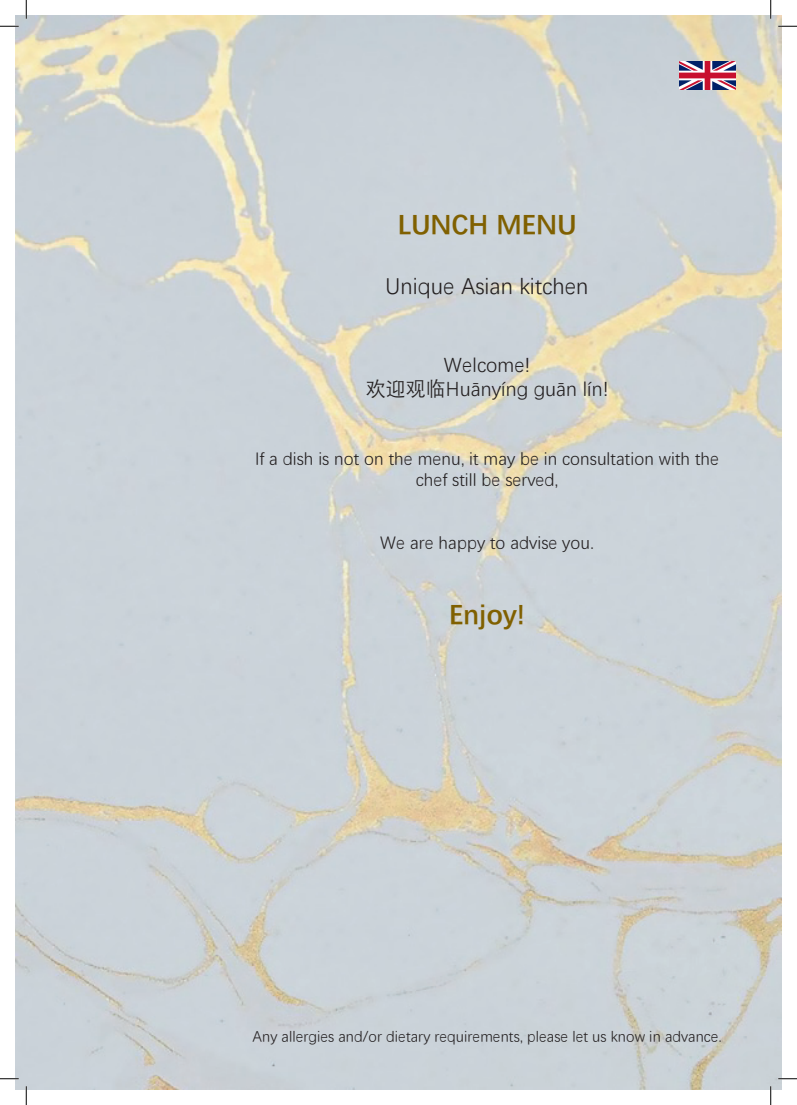
<style>
.page{position:relative;width:797px;height:1105px;background:#fff}
.page>*{position:absolute;margin:0;border:0;box-sizing:border-box;transform-origin:0 0}
.t1{font:700 27.5px "Deng Xian";color:#806000}
.t2{font:22.5px "Deng Xian";color:#231f20}
.t3{font:20px/24px "Deng Xian";color:#231f20;text-align:center}
.t4{font:17.5px/21px "Deng Xian";color:#231f20;text-align:center}
.t5{font:15px "Deng Xian";color:#231f20}
</style>
<div class="page">
<img style="left:16px;top:16px;width:765px;height:1073px">
<img style="left:679px;top:62px;width:56px;height:27px">
<svg style="left:0;top:25px;width:19px;height:2px"></svg>
<svg style="left:778px;top:25px;width:19px;height:2px"></svg>
<svg style="left:0;top:1078px;width:19px;height:1px"></svg>
<svg style="left:778px;top:1078px;width:19px;height:1px"></svg>
<svg style="left:25px;top:0;width:2px;height:19px"></svg>
<svg style="left:25px;top:1086px;width:2px;height:19px"></svg>
<svg style="left:770px;top:0;width:1px;height:19px"></svg>
<svg style="left:770px;top:1086px;width:1px;height:19px"></svg>
<h1 class="t1" style="left:397px;top:205px;width:180px">LUNCH MENU</h1>
<p class="t2" style="left:385px;top:271px;width:205px">Unique Asian kitchen</p>
<p class="t3" style="left:366px;top:351px;width:244px">Welcome!<br>欢迎观临Huānyíng guān lín!</p>
<p class="t4" style="left:255px;top:447px;width:465px">If a dish is not on the menu, it may be in consultation with the chef still be served,</p>
<p class="t4" style="left:380px;top:531px;width:215px">We are happy to advise you.</p>
<h1 class="t1" style="left:449px;top:595px;width:78px">ENJOY!</h1>
<p class="t5" style="left:252px;top:1026px;width:470px">Any allergies and/or dietary requirements, please let us know in advance.</p>
</div>
